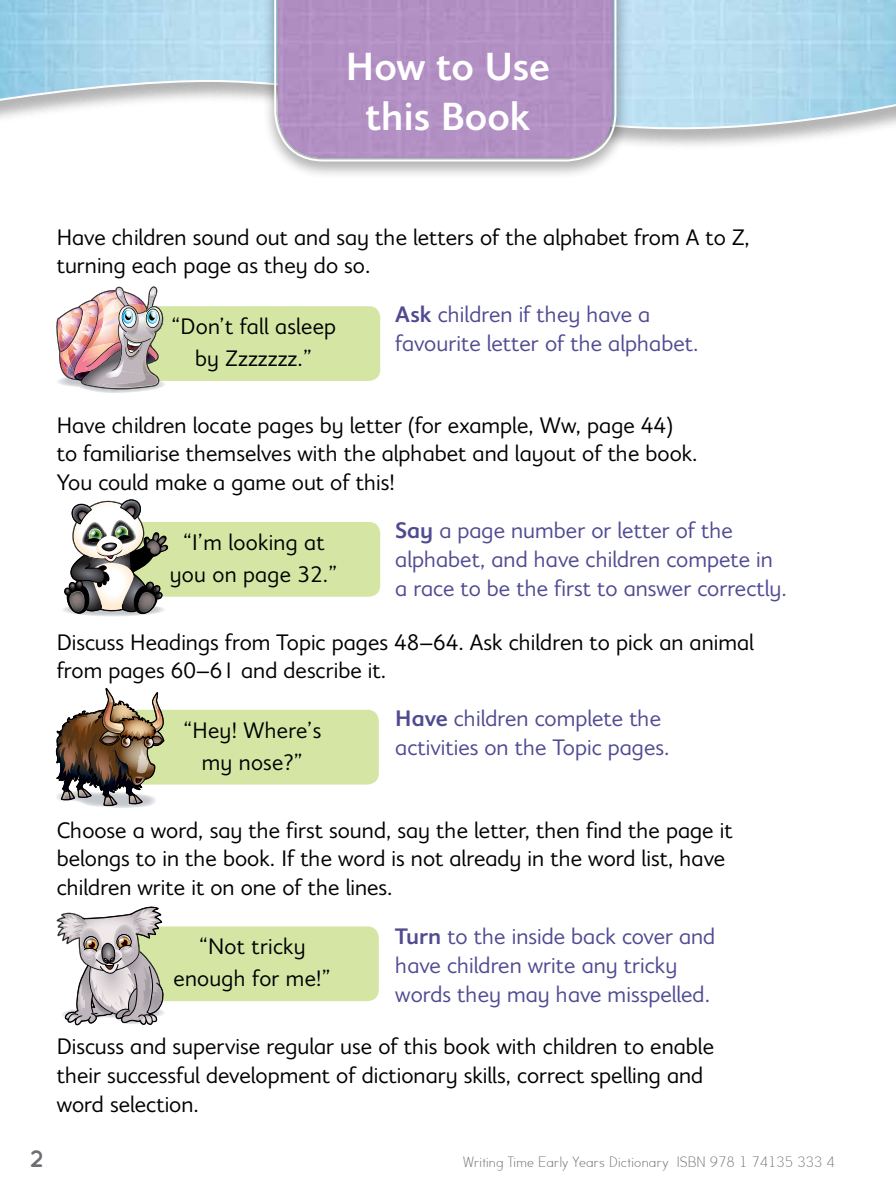
<style>
.page{position:relative;width:896px;height:1191px;background:#fff}
.page>*{position:absolute;margin:0;border:0;box-sizing:border-box;transform-origin:0 0}
.t1{font:600 42px/50.4px "Elisar DT Infant";color:#fff;text-align:center}
.t2{font:24px/28.8px "Elisar DT Infant";color:#000}
.t3{font:24px/28.8px "Elisar DT Infant";color:#504b91}
.t4{font:700 24px "Quicksand";color:#6d6e71}
.t5{font:15px "Backtalk Sans BTN Lt";letter-spacing:.02em;color:#6d6e71}
.s1{font-weight:600}
</style>
<div class="page">
<div style="left:0;top:0;width:896px;height:151px;background:#000;opacity:.3"></div>
<svg style="left:0;top:0;width:892px;height:139px;background:#bddceb"></svg>
<div style="left:262px;top:0;width:368px;height:180px;background:#000;opacity:.3"></div>
<div style="left:274px;top:0;width:342px;height:161px;background:#b290c3"></div>
<hr style="left:892px;top:0;width:4px;height:151px;background:#000;opacity:.3">
<svg style="left:894px;top:0;width:2px;height:139px"></svg>
<div style="left:127px;top:306px;width:253px;height:75px;background:#d5e6a4;border-radius:11px"></div>
<div style="left:127px;top:522px;width:253px;height:75px;background:#d5e6a4;border-radius:11px"></div>
<div style="left:126px;top:710px;width:253px;height:74px;background:#d5e6a4;border-radius:11px"></div>
<div style="left:126px;top:926px;width:253px;height:75px;background:#d5e6a4;border-radius:11px"></div>
<img style="left:86px;top:382px;width:79px;height:11px">
<img style="left:56px;top:286px;width:107px;height:103px">
<img style="left:100px;top:374px;width:58px;height:13px">
<img style="left:141px;top:358px;width:11px;height:17px">
<svg style="left:64px;top:499px;width:105px;height:117px"></svg>
<img style="left:55px;top:688px;width:110px;height:120px">
<svg style="left:57px;top:906px;width:107px;height:120px"></svg>
<h1 class="t1" style="left:346px;top:41px;width:206px">How to Use this Book</h1>
<p class="t2" style="left:57px;top:223px;width:695px">Have children sound out and say the letters of the alphabet from A to Z, turning each page as they do so.</p>
<p class="t2" style="left:171px;top:310px;width:166px;line-height:32px;text-align:center">“Don’t fall asleep by Zzzzzzz.”</p>
<p class="t3" style="left:395px;top:300px;width:305px"><span class="s1">Ask</span> children if they have a favourite letter of the alphabet.</p>
<p class="t2" style="left:57px;top:411px;width:642px">Have children locate pages by letter (for example, Ww, page 44) to familiarise themselves with the alphabet and layout of the book.<br>You could make a game out of this!</p>
<p class="t2" style="left:170px;top:526px;width:169px;line-height:32px;text-align:center">“I’m looking at you on page 32.”</p>
<p class="t3" style="left:395px;top:516px;width:393px"><span class="s1">Say</span> a page number or letter of the alphabet, and have children compete in a race to be the first to answer correctly.</p>
<p class="t2" style="left:57px;top:627px;width:699px">Discuss Headings from Topic pages 48–64. Ask children to pick an animal from pages 60–61 and describe it.</p>
<p class="t2" style="left:183px;top:714px;width:140px;line-height:32px;text-align:center">“Hey! Where’s my nose?”</p>
<p class="t3" style="left:395px;top:704px;width:276px"><span class="s1">Have</span> children complete the activities on the Topic pages.</p>
<p class="t2" style="left:57px;top:815px;width:677px">Choose a word, say the first sound, say the letter, then find the page it belongs to in the book. If the word is not already in the word list, have children write it on one of the lines.</p>
<p class="t2" style="left:174px;top:930px;width:159px;line-height:32px;text-align:center">“Not tricky enough for me!”</p>
<p class="t3" style="left:395px;top:922px;width:322px"><span class="s1">Turn</span> to the inside back cover and have children write any tricky words they may have misspelled.</p>
<p class="t2" style="left:57px;top:1032px;width:659px">Discuss and supervise regular use of this book with children to enable their successful development of dictionary skills, correct spelling and word selection.</p>
<p class="t4" style="left:30px;top:1144px;width:16px">2</p>
<p class="t5" style="left:463px;top:1153px;width:374px">Writing Time Early Years Dictionary ISBN 978 1 74135 333 4</p>
</div>
